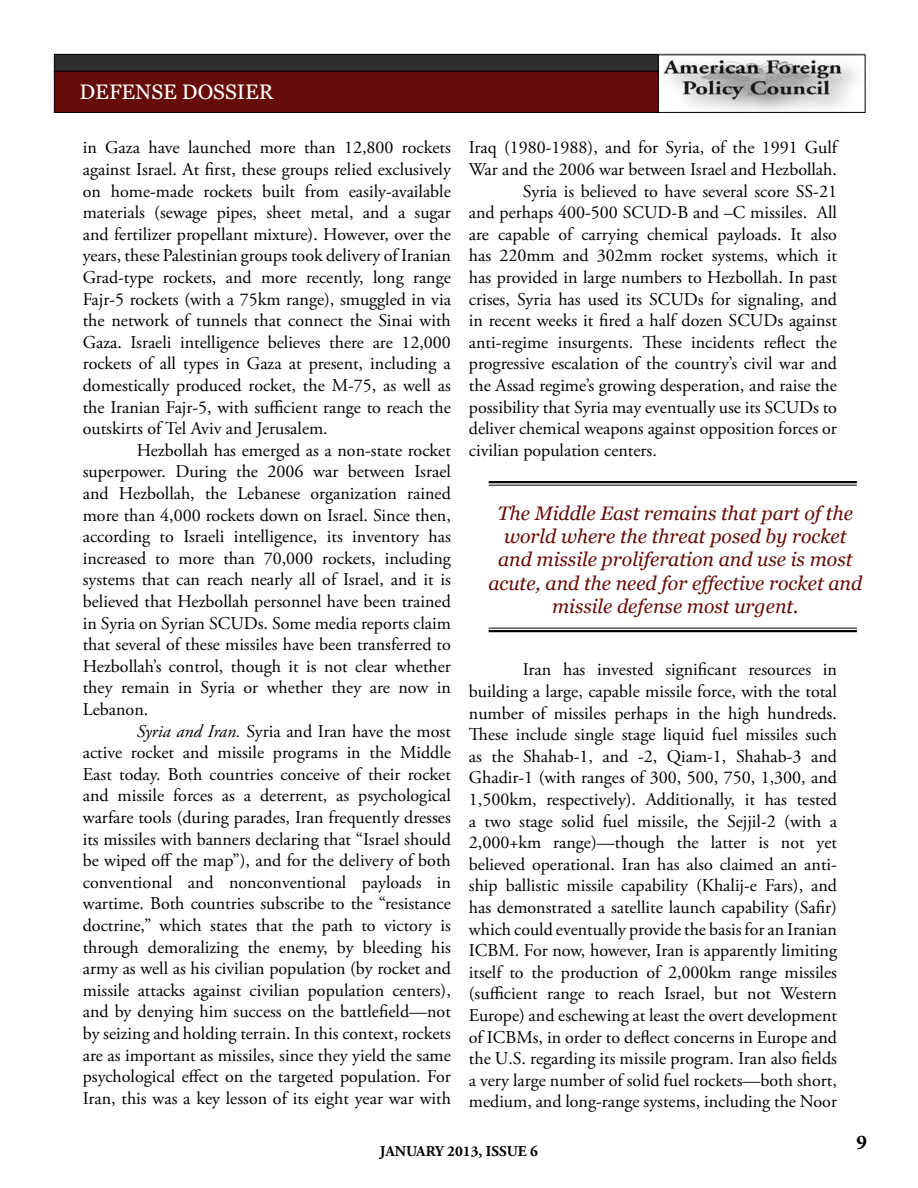
<style>
.page{position:relative;width:918px;height:1188px;background:#fff}
.page>*{position:absolute;margin:0;border:0;box-sizing:border-box;transform-origin:0 0}
.t1{font:21px "Georgia";color:#fff}
.t2{font:700 21px "Minion Pro";color:#000}
.t3{font:italic 19.5px/23.4px "Georgia";color:#650c08;text-align:center}
.t4{font:18px/21.6px "Adobe Garamond Pro";color:#000;text-align:justify}
.t5{font:700 15px "Adobe Garamond Pro";color:#000}
.s1{font-style:italic}
</style>
<div class="page">
<div style="left:54px;top:54px;width:810px;height:19px;background:#2e2e2f"></div>
<div style="left:54px;top:54px;width:811px;height:19px;border:1px solid #000"></div>
<div style="left:54px;top:71px;width:809px;height:41px;background:#650c08"></div>
<div style="left:54px;top:71px;width:809px;height:42px;border:1px solid #000"></div>
<img style="left:660px;top:56px;width:204px;height:55px">
<div style="left:658px;top:54px;width:208px;height:59px;border:1px solid #000"></div>
<hr style="left:489px;top:481px;width:368px;height:2px;background:#000">
<hr style="left:489px;top:485px;width:368px;height:1px;background:#000">
<hr style="left:489px;top:628px;width:368px;height:1px;background:#000">
<hr style="left:489px;top:630px;width:368px;height:2px;background:#000">
<p class="t1" style="left:80px;top:79px;width:195px">DEFENSE DOSSIER</p>
<p class="t4" style="left:83px;top:138px;width:370px">in Gaza have launched more than 12,800 rockets against Israel. At first, these groups relied exclusively on home-made rockets built from easily-available materials (sewage pipes, sheet metal, and a sugar and fertilizer propellant mixture). However, over the years, these Palestinian groups took delivery of Iranian Grad-type rockets, and more recently, long range Fajr-5 rockets (with a 75km range), smuggled in via the network of tunnels that connect the Sinai with Gaza. Israeli intelligence believes there are 12,000 rockets of all types in Gaza at present, including a domestically produced rocket, the M-75, as well as the Iranian Fajr-5, with sufficient range to reach the outskirts of Tel Aviv and Jerusalem.</p>
<p class="t4" style="left:83px;top:440px;width:370px;text-indent:54px">Hezbollah has emerged as a non-state rocket superpower. During the 2006 war between Israel and Hezbollah, the Lebanese organization rained more than 4,000 rockets down on Israel. Since then, according to Israeli intelligence, its inventory has increased to more than 70,000 rockets, including systems that can reach nearly all of Israel, and it is believed that Hezbollah personnel have been trained in Syria on Syrian SCUDs. Some media reports claim that several of these missiles have been transferred to Hezbollah’s control, though it is not clear whether they remain in Syria or whether they are now in Lebanon.</p>
<p class="t4" style="left:83px;top:721px;width:370px;text-indent:54px"><span class="s1">Syria and Iran.</span> Syria and Iran have the most active rocket and missile programs in the Middle East today. Both countries conceive of their rocket and missile forces as a deterrent, as psychological warfare tools (during parades, Iran frequently dresses its missiles with banners declaring that “Israel should be wiped off the map”), and for the delivery of both conventional and nonconventional payloads in wartime. Both countries subscribe to the “resistance doctrine,” which states that the path to victory is through demoralizing the enemy, by bleeding his army as well as his civilian population (by rocket and missile attacks against civilian population centers), and by denying him success on the battlefield—not by seizing and holding terrain. In this context, rockets are as important as missiles, since they yield the same psychological effect on the targeted population. For Iran, this was a key lesson of its eight year war with</p>
<p class="t4" style="left:469px;top:138px;width:370px">Iraq (1980-1988), and for Syria, of the 1991 Gulf</p>
<p class="t4" style="left:469px;top:159px;width:370px">War and the 2006 war between Israel and Hezbollah.</p>
<p class="t4" style="left:523px;top:181px;width:316px">Syria is believed to have several score SS-21</p>
<p class="t4" style="left:469px;top:202px;width:370px">and perhaps 400-500 SCUD-B and –C missiles. All</p>
<p class="t4" style="left:469px;top:224px;width:370px">are capable of carrying chemical payloads. It also</p>
<p class="t4" style="left:469px;top:246px;width:370px">has 220mm and 302mm rocket systems, which it</p>
<p class="t4" style="left:469px;top:267px;width:370px">has provided in large numbers to Hezbollah. In past</p>
<p class="t4" style="left:469px;top:289px;width:370px">crises, Syria has used its SCUDs for signaling, and</p>
<p class="t4" style="left:469px;top:310px;width:370px">in recent weeks it fired a half dozen SCUDs against</p>
<p class="t4" style="left:469px;top:332px;width:370px">anti-regime insurgents. These incidents reflect the</p>
<p class="t4" style="left:469px;top:354px;width:370px">progressive escalation of the country’s civil war and</p>
<p class="t4" style="left:469px;top:375px;width:370px">the Assad regime’s growing desperation, and raise the</p>
<p class="t4" style="left:469px;top:397px;width:370px">possibility that Syria may eventually use its SCUDs to</p>
<p class="t4" style="left:469px;top:418px;width:370px">deliver chemical weapons against opposition forces or</p>
<p class="t4" style="left:469px;top:440px;width:190px">civilian population centers.</p>
<p class="t3" style="left:488px;top:501px;width:376px">The Middle East remains that part of the world where the threat posed by rocket and missile proliferation and use is most acute, and the need for effective rocket and missile defense most urgent.</p>
<p class="t4" style="left:469px;top:660px;width:370px;text-indent:54px">Iran has invested significant resources in building a large, capable missile force, with the total number of missiles perhaps in the high hundreds.<br>These include single stage liquid fuel missiles such as the Shahab-1, and -2, Qiam-1, Shahab-3 and Ghadir-1 (with ranges of 300, 500, 750, 1,300, and 1,500km, respectively). Additionally, it has tested a two stage solid fuel missile, the Sejjil-2 (with a 2,000+km range)—though the latter is not yet believed operational. Iran has also claimed an anti&shy;ship ballistic missile capability (Khalij-e Fars), and has demonstrated a satellite launch capability (Safir) which could eventually provide the basis for an Iranian ICBM. For now, however, Iran is apparently limiting itself to the production of 2,000km range missiles (sufficient range to reach Israel, but not Western Europe) and eschewing at least the overt development of ICBMs, in order to deflect concerns in Europe and the U.S. regarding its missile program. Iran also fields a very large number of solid fuel rockets—both short, medium, and long-range systems, including the Noor</p>
<p class="t5" style="left:380px;top:1142px;width:160px">JANUARY 2013, ISSUE 6</p>
<p class="t2" style="left:856px;top:1128px;width:12px">9</p>
</div>
